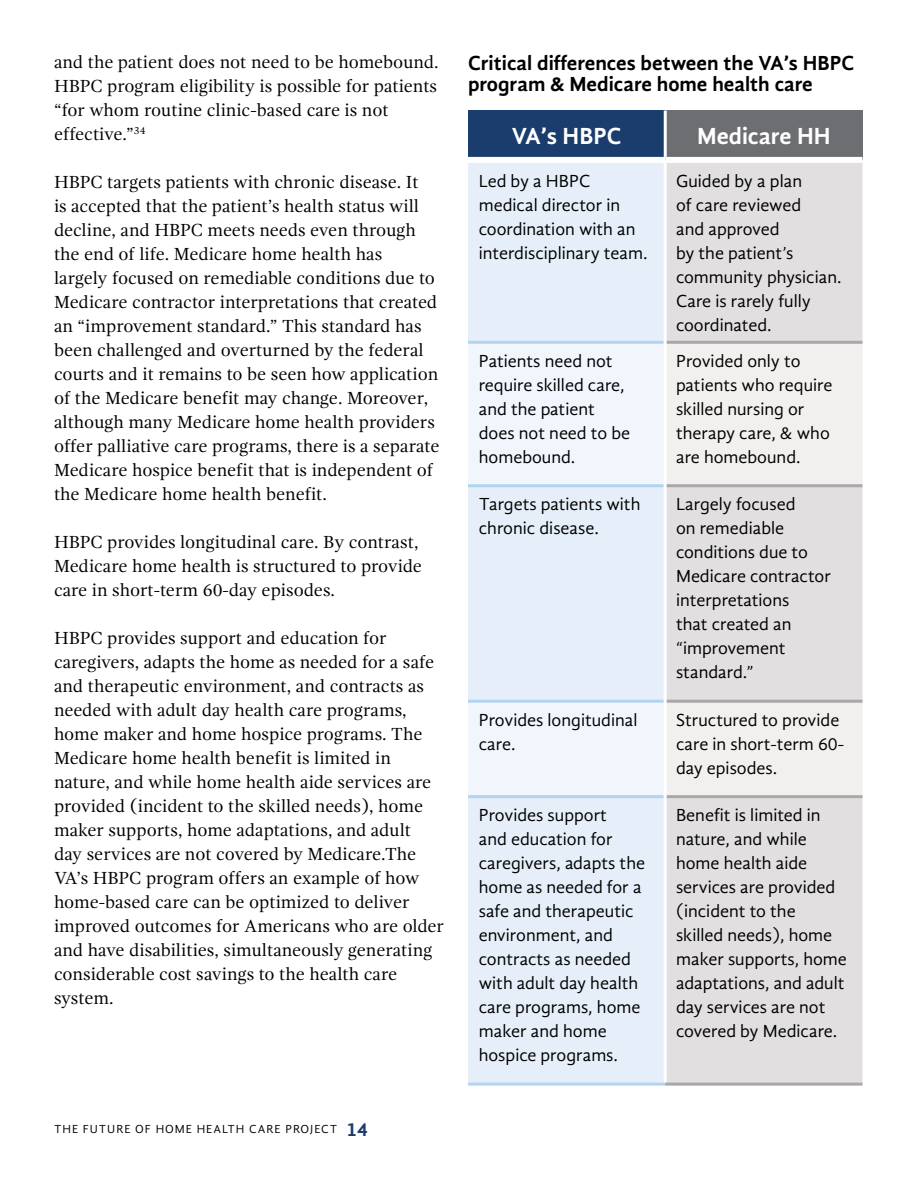
<style>
.page{position:relative;width:918px;height:1188px;background:#fff}
.page>*{position:absolute;margin:0;border:0;box-sizing:border-box;transform-origin:0 0}
.t1{font:700 24px "Gandhi Sans";color:#fff}
.t2{font:700 21px/21px "Gandhi Sans";color:#000}
.t3{font:18px/24px "Gandhi Serif";color:#000}
.t4{font:18px/24px "Gandhi Sans";color:#000}
.t5{font:12px "Gandhi Sans";letter-spacing:.08em;color:#000}
.s1{font-weight:700;font-size:19.5px;color:#1b3d6d}
</style>
<div class="page">
<div style="left:468px;top:111px;width:197px;height:49px;background:#1b3d6d"></div>
<div style="left:665px;top:111px;width:197px;height:49px;background:#6d6e71"></div>
<div style="left:468px;top:163px;width:196px;height:920px;background:#e6eff9"></div>
<div style="left:667px;top:163px;width:195px;height:920px;background:#e1dfe0"></div>
<svg style="left:468px;top:344px;width:196px;height:451px;fill:#f0f6fc"></svg>
<svg style="left:667px;top:344px;width:195px;height:451px;fill:#f1f0ef"></svg>
<hr style="left:468px;top:341px;width:196px;height:3px;background:#b2d4f0">
<hr style="left:468px;top:484px;width:196px;height:3px;background:#b2d4f0">
<hr style="left:468px;top:700px;width:196px;height:3px;background:#b2d4f0">
<hr style="left:468px;top:795px;width:196px;height:3px;background:#b2d4f0">
<hr style="left:468px;top:1083px;width:197px;height:3px;background:#b2d4f0">
<hr style="left:664px;top:111px;width:3px;height:46px;background:#fff">
<div style="left:468px;top:157px;width:197px;height:6px;background:#fff"></div>
<div style="left:665px;top:157px;width:197px;height:6px;background:#fff"></div>
<hr style="left:667px;top:341px;width:195px;height:3px;background:#a9a7a9">
<hr style="left:667px;top:484px;width:195px;height:3px;background:#a9a7a9">
<hr style="left:667px;top:700px;width:195px;height:3px;background:#a9a7a9">
<hr style="left:667px;top:795px;width:195px;height:3px;background:#a9a7a9">
<hr style="left:665px;top:1083px;width:197px;height:3px;background:#a9a7a9">
<p class="t3" style="left:54px;top:50px;width:386px">and the patient does not need to be homebound.<br>HBPC program eligibility is possible for patients “for whom routine clinic-based care is not effective.”<sup>34</sup></p>
<p class="t3" style="left:54px;top:170px;width:387px">HBPC targets patients with chronic disease. It<br>is accepted that the patient’s health status will decline, and HBPC meets needs even through the end of life. Medicare home health has largely focused on remediable conditions due to Medicare contractor interpretations that created an “improvement standard.” This standard has been challenged and overturned by the federal courts and it remains to be seen how application of the Medicare benefit may change. Moreover, although many Medicare home health providers offer palliative care programs, there is a separate Medicare hospice benefit that is independent of the Medicare home health benefit.</p>
<p class="t3" style="left:54px;top:530px;width:370px">HBPC provides longitudinal care. By contrast,<br>Medicare home health is structured to provide care in short-term 60-day episodes.</p>
<p class="t3" style="left:54px;top:626px;width:392px">HBPC provides support and education for caregivers, adapts the home as needed for a safe and therapeutic environment, and contracts as needed with adult day health care programs, home maker and home hospice programs. The Medicare home health benefit is limited in nature, and while home health aide services are provided (incident to the skilled needs), home maker supports, home adaptations, and adult<br>day services are not covered by Medicare.The VA’s HBPC program offers an example of how home-based care can be optimized to deliver improved outcomes for Americans who are older and have disabilities, simultaneously generating considerable cost savings to the health care system.</p>
<p class="t5" style="left:54px;top:1122px;width:315px">THE FUTURE OF HOME HEALTH CARE PROJECT <span class="s1">14</span></p>
<p class="t2" style="left:468px;top:52px;width:388px">Critical differences between the VA’s HBPC program &amp; Medicare home health care</p>
<h1 class="t1" style="left:512px;top:122px;width:111px">VA’s HBPC</h1>
<h1 class="t1" style="left:697px;top:122px;width:135px">Medicare HH</h1>
<p class="t4" style="left:479px;top:169px;width:170px">Led by a HBPC medical director in coordination with an interdisciplinary team.</p>
<p class="t4" style="left:676px;top:169px;width:167px">Guided by a plan<br>of care reviewed<br>and approved<br>by the patient’s community physician.<br>Care is rarely fully coordinated.</p>
<p class="t4" style="left:479px;top:349px;width:153px">Patients need not require skilled care, and the patient does not need to be homebound.</p>
<p class="t4" style="left:676px;top:349px;width:158px">Provided only to patients who require skilled nursing or therapy care, &amp; who are homebound.</p>
<p class="t4" style="left:479px;top:492px;width:163px">Targets patients with chronic disease.</p>
<p class="t4" style="left:676px;top:492px;width:156px">Largely focused<br>on remediable conditions due to<br>Medicare contractor interpretations<br>that created an “improvement standard.”</p>
<p class="t4" style="left:479px;top:708px;width:160px">Provides longitudinal care.</p>
<p class="t4" style="left:676px;top:708px;width:170px">Structured to provide care in short-term 60- day episodes.</p>
<p class="t4" style="left:479px;top:803px;width:168px">Provides support<br>and education for caregivers, adapts the home as needed for a safe and therapeutic environment, and contracts as needed with adult day health care programs, home maker and home hospice programs.</p>
<p class="t4" style="left:676px;top:803px;width:172px">Benefit is limited in nature, and while home health aide services are provided (incident to the skilled needs), home maker supports, home adaptations, and adult day services are not covered by Medicare.</p>
</div>
